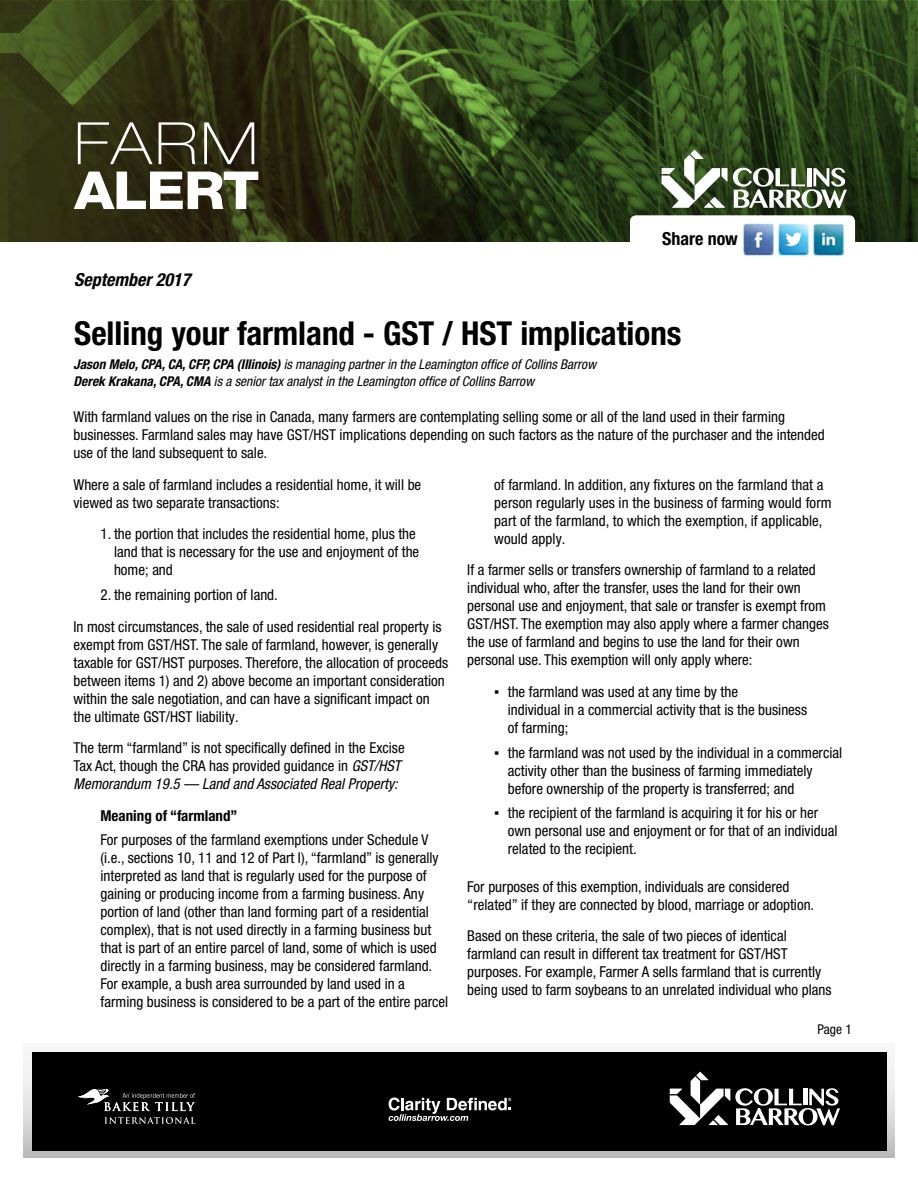
<style>
.page{position:relative;width:918px;height:1188px;background:#fff}
.page>*{position:absolute;margin:0;border:0;box-sizing:border-box;transform-origin:0 0}
.t1{font:100 expanded 58.5px "Helvetica Neue LT Pro";color:#fff}
.t2{font:800 52.5px "Helvetica Neue LT Pro";letter-spacing:-.02em;color:#fff;scale:1.08 1}
.t3{font:700 condensed 33px "Helvetica Neue LT Pro";color:#000}
.t4{font:italic 700 condensed 18px "Helvetica Neue LT Pro";color:#000}
.t5{font:700 condensed 18px "Helvetica Neue LT Pro";color:#000}
.t6{font:condensed 15px/18px "Helvetica Neue LT Pro";color:#000}
.t7{font:700 condensed 15px "Helvetica Neue LT Pro";color:#000}
.t8{font:italic condensed 13.5px/16.5px "Helvetica Neue LT Pro";color:#000}
.t9{font:condensed 13.5px "Helvetica Neue LT Pro";color:#000}
.s1{font-weight:700}
.s2{font-style:italic}
.s3{font-family:"Arial";font-stretch:normal}
</style>
<div class="page">
<img style="left:0;top:0;width:918px;height:241px">
<svg style="left:662px;top:150px;width:185px;height:58px"></svg>
<div style="left:630px;top:215px;width:225px;height:43px;background:#fff;border-radius:6px"></div>
<img style="left:743px;top:223px;width:31px;height:34px">
<img style="left:778px;top:223px;width:32px;height:34px">
<img style="left:812px;top:223px;width:32px;height:34px">
<div style="left:23px;top:1043px;width:872px;height:114px;background:linear-gradient(to bottom,#fff,#c3c3c4)"></div>
<div style="left:32px;top:1052px;width:854px;height:99px;background:#000"></div>
<svg style="left:670px;top:1072px;width:170px;height:53px"></svg>
<svg style="left:105px;top:1117px;width:90px;height:7px"></svg>
<svg style="left:78px;top:1089px;width:117px;height:22px"></svg>
<svg style="left:389px;top:1098px;width:122px;height:23px"></svg>
<h1 class="t1" style="left:74px;top:107px;width:185px">FARM</h1>
<h2 class="t2" style="left:74px;top:159px;width:173px">ALERT</h2>
<p class="t5" style="left:662px;top:227px;width:77px">Share now</p>
<p class="t4" style="left:74px;top:269px;width:118px">September 2017</p>
<h3 class="t3" style="left:74px;top:313px;width:609px">Selling your farmland - GST / HST implications</h3>
<p class="t8" style="left:74px;top:356px;width:524px"><span class="s1">Jason Melo, CPA, CA, CFP, CPA (Illinois)</span> is managing partner in the Leamington office of Collins Barrow<br><span class="s1">Derek Krakana, CPA, CMA</span> is a senior tax analyst in the Leamington office of Collins Barrow</p>
<p class="t6" style="left:74px;top:408px;width:753px">With farmland values on the rise in Canada, many farmers are contemplating selling some or all of the land used in their farming businesses. Farmland sales may have GST/HST implications depending on such factors as the nature of the purchaser and the intended use of the land subsequent to sale.</p>
<p class="t6" style="left:74px;top:475px;width:349px">Where a sale of farmland includes a residential home, it will be viewed as two separate transactions:</p>
<p class="t6" style="left:114px;top:525px;width:307px;text-indent:-14px">1. the portion that includes the residential home, plus the land that is necessary for the use and enjoyment of the home; and</p>
<p class="t6" style="left:74px;top:579px;width:370px;line-height:31.5px;text-indent:27px">2. the remaining portion of land.<br>In most circumstances, the sale of used residential real property is</p>
<p class="t6" style="left:74px;top:635px;width:376px">exempt from GST/HST. The sale of farmland, however, is generally taxable for GST/HST purposes. Therefore, the allocation of proceeds between items 1) and 2) above become an important consideration within the sale negotiation, and can have a significant impact on the ultimate GST/HST liability.</p>
<p class="t6" style="left:74px;top:739px;width:333px">The term “farmland” is not specifically defined in the Excise<br>Tax Act, though the CRA has provided guidance in <span class="s2">GST/HST<br>Memorandum 19.5 — Land and Associated Real Property:</span></p>
<p class="t7" style="left:101px;top:806px;width:139px">Meaning of “farmland”</p>
<p class="t6" style="left:101px;top:831px;width:349px">For purposes of the farmland exemptions under Schedule V (i.e., sections 10, 11 and 12 of Part I), “farmland” is generally interpreted as land that is regularly used for the purpose of gaining or producing income from a farming business. Any portion of land (other than land forming part of a residential complex), that is not used directly in a farming business but that is part of an entire parcel of land, some of which is used directly in a farming business, may be considered farmland.<br>For example, a bush area surrounded by land used in a farming business is considered to be a part of the entire parcel</p>
<p class="t6" style="left:494px;top:475px;width:339px">of farmland. In addition, any fixtures on the farmland that a person regularly uses in the business of farming would form part of the farmland, to which the exemption, if applicable, would apply.</p>
<p class="t6" style="left:467px;top:561px;width:363px">If a farmer sells or transfers ownership of farmland to a related individual who, after the transfer, uses the land for their own personal use and enjoyment, that sale or transfer is exempt from GST/HST. The exemption may also apply where a farmer changes the use of farmland and begins to use the land for their own personal use. This exemption will only apply where:</p>
<p class="t6" style="left:508px;top:682px;width:301px;text-indent:-14px"><span class="s3">▪</span> the farmland was used at any time by the<br>individual in a commercial activity that is the business of farming;</p>
<p class="t6" style="left:508px;top:743px;width:336px;text-indent:-14px"><span class="s3">▪</span> the farmland was not used by the individual in a commercial activity other than the business of farming immediately before ownership of the property is transferred; and</p>
<p class="t6" style="left:508px;top:804px;width:331px;text-indent:-14px"><span class="s3">▪</span> the recipient of the farmland is acquiring it for his or her own personal use and enjoyment or for that of an individual related to the recipient.</p>
<p class="t6" style="left:467px;top:877px;width:348px">For purposes of this exemption, individuals are considered “related” if they are connected by blood, marriage or adoption.</p>
<p class="t6" style="left:467px;top:927px;width:366px">Based on these criteria, the sale of two pieces of identical farmland can result in different tax treatment for GST/HST purposes. For example, Farmer A sells farmland that is currently being used to farm soybeans to an unrelated individual who plans</p>
<p class="t9" style="left:818px;top:1021px;width:36px">Page 1</p>
</div>
